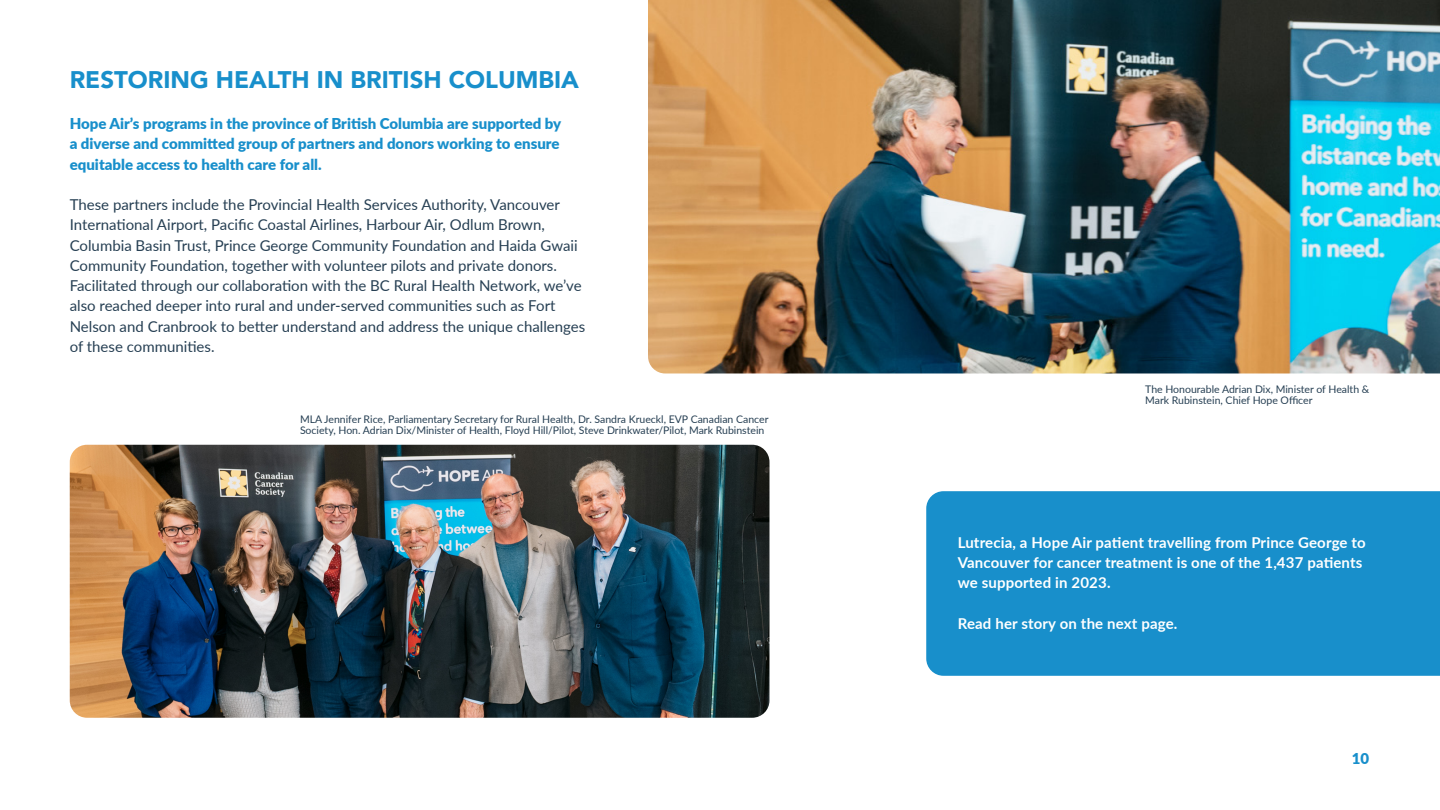
<style>
.page{position:relative;width:1440px;height:810px;background:#fff}
.page>*{position:absolute;margin:0;border:0;box-sizing:border-box;transform-origin:0 0}
.Header-2{font:900 24px "Avenir";color:#188fcb}
.t1{font:15px/20.2px "Lato";color:#263f53}
.t2{font:900 15px/20.2px "Lato";color:#188fcb;text-align:justify}
.Lato_Black_white_text-4{font:700 15px/20.2px "Lato";letter-spacing:.01em;color:#fff}
.image_caption{font:10.5px/11.2px "Lato";color:#263f53}
</style>
<div class="page">
<div style="left:926px;top:491px;width:514px;height:185px;background:#188fcb"></div>
<img style="left:70px;top:445px;width:700px;height:273px">
<img style="left:648px;top:0;width:792px;height:374px">
<p class="Header-2" style="left:70px;top:59px;width:511px">RESTORING HEALTH IN BRITISH COLUMBIA</p>
<p class="t2" style="left:70px;top:113px;width:493px">Hope Air’s programs in the province of British Columbia are supported by a diverse and committed group of partners and donors working to ensure equitable access to health care for all.</p>
<p class="t1" style="left:70px;top:194px;width:517px">These partners include the Provincial Health Services Authority, Vancouver International Airport, Pacific Coastal Airlines, Harbour Air, Odlum Brown, Columbia Basin Trust, Prince George Community Foundation and Haida Gwaii Community Foundation, together with volunteer pilots and private donors.<br>Facilitated through our collaboration with the BC Rural Health Network, we’ve also reached deeper into rural and under-served communities such as Fort Nelson and Cranbrook to better understand and address the unique challenges of these communities.</p>
<p class="image_caption" style="left:300px;top:413px;width:470px">MLA Jennifer Rice, Parliamentary Secretary for Rural Health, Dr. Sandra Krueckl, EVP Canadian Cancer<br>Society, Hon. Adrian Dix/Minister of Health, Floyd Hill/Pilot, Steve Drinkwater/Pilot, Mark Rubinstein</p>
<p class="image_caption" style="left:1145px;top:383px;width:226px">The Honourable Adrian Dix, Minister of Health &amp;<br>Mark Rubinstein, Chief Hope Officer</p>
<p class="Lato_Black_white_text-4" style="left:958px;top:532px;width:410px">Lutrecia, a Hope Air patient travelling from Prince George to<br>Vancouver for cancer treatment is one of the 1,437 patients we supported in 2023.</p>
<p class="Lato_Black_white_text-4" style="left:958px;top:613px;width:221px">Read her story on the next page.</p>
<p class="t2" style="left:1352px;top:747px;width:19px">10</p>
</div>
